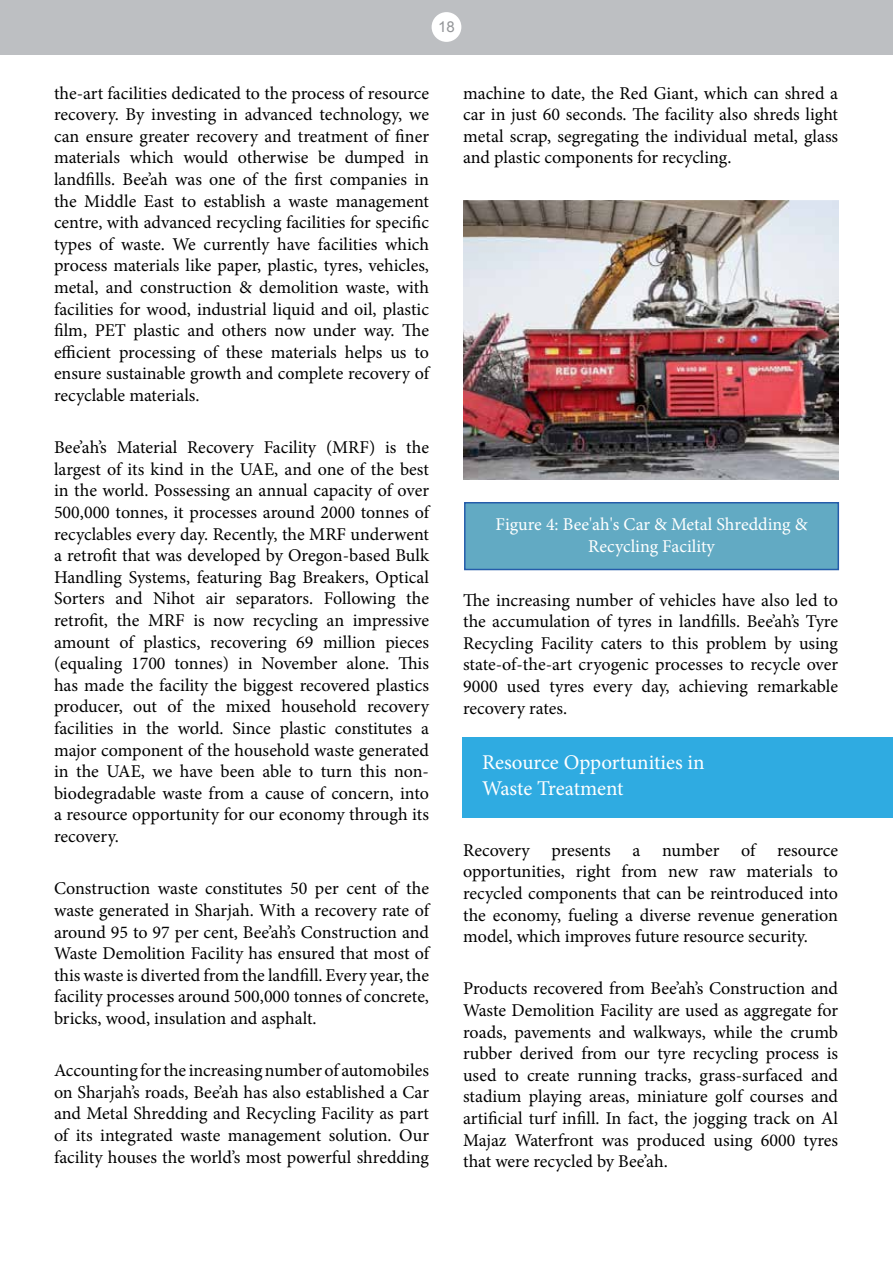
<style>
.page{position:relative;width:893px;height:1263px;background:#fff}
.page>*{position:absolute;margin:0;border:0;box-sizing:border-box;transform-origin:0 0}
.t1{font:21px/25.2px "Minion Pro";color:#fff}
.t2{font:18px/21.6px "Minion Pro";color:#000;text-align:justify}
.t3{font:18px/21.6px "Minion Pro";color:#fff;text-align:center}
.t4{font:15px "Arial";color:#939598}
</style>
<div class="page">
<div style="left:0;top:0;width:893px;height:54px;background:#bdbfc2"></div>
<div style="left:432px;top:12px;width:29px;height:30px;background:#fff;border-radius:50%"></div>
<img style="left:464px;top:201px;width:375px;height:279px">
<div style="left:464px;top:502px;width:375px;height:68px;background:#62aac3;border:2px solid #255caa"></div>
<div style="left:463px;top:737px;width:430px;height:80px;background:#2fabe1"></div>
<p class="t4" style="left:438px;top:17px;width:18px">18</p>
<p class="t2" style="left:54px;top:82px;width:377px">the-art facilities dedicated to the process of resource recovery. By investing in advanced technology, we can ensure greater recovery and treatment of finer materials which would otherwise be dumped in landfills. Bee’ah was one of the first companies in the Middle East to establish a waste management centre, with advanced recycling facilities for specific types of waste. We currently have facilities which process materials like paper, plastic, tyres, vehicles, metal, and construction &amp; demolition waste, with facilities for wood, industrial liquid and oil, plastic film, PET plastic and others now under way. The efficient processing of these materials helps us to ensure sustainable growth and complete recovery of recyclable materials.</p>
<p class="t2" style="left:54px;top:437px;width:377px">Bee’ah’s Material Recovery Facility (MRF) is the largest of its kind in the UAE, and one of the best in the world. Possessing an annual capacity of over 500,000 tonnes, it processes around 2000 tonnes of recyclables every day. Recently, the MRF underwent a retrofit that was developed by Oregon-based Bulk Handling Systems, featuring Bag Breakers, Optical Sorters and Nihot air separators. Following the retrofit, the MRF is now recycling an impressive amount of plastics, recovering 69 million pieces (equaling 1700 tonnes) in November alone. This has made the facility the biggest recovered plastics producer, out of the mixed household recovery facilities in the world. Since plastic constitutes a major component of the household waste generated in the UAE, we have been able to turn this non&shy;biodegradable waste from a cause of concern, into a resource opportunity for our economy through its recovery.</p>
<p class="t2" style="left:54px;top:878px;width:377px">Construction waste constitutes 50 per cent of the waste generated in Sharjah. With a recovery rate of around 95 to 97 per cent, Bee’ah’s Construction and Waste Demolition Facility has ensured that most of this waste is diverted from the landfill. Every year, the facility processes around 500,000 tonnes of concrete, bricks, wood, insulation and asphalt.</p>
<p class="t2" style="left:54px;top:1060px;width:377px">Accounting for the increasing number of automobiles on Sharjah’s roads, Bee’ah has also established a Car and Metal Shredding and Recycling Facility as part of its integrated waste management solution. Our facility houses the world’s most powerful shredding</p>
<p class="t2" style="left:463px;top:82px;width:377px">machine to date, the Red Giant, which can shred a car in just 60 seconds. The facility also shreds light metal scrap, segregating the individual metal, glass and plastic components for recycling.</p>
<p class="t3" style="left:495px;top:513px;width:314px">Figure 4: Bee'ah's Car &amp; Metal Shredding &amp;<br>Recycling Facility</p>
<p class="t2" style="left:463px;top:589px;width:377px">The increasing number of vehicles have also led to the accumulation of tyres in landfills. Bee’ah’s Tyre Recycling Facility caters to this problem by using state-of-the-art cryogenic processes to recycle over 9000 used tyres every day, achieving remarkable recovery rates.</p>
<p class="t1" style="left:482px;top:750px;width:224px">Resource Opportunities in<br>Waste Treatment</p>
<p class="t2" style="left:463px;top:839px;width:377px">Recovery presents a number of resource opportunities, right from new raw materials to recycled components that can be reintroduced into the economy, fueling a diverse revenue generation model, which improves future resource security.</p>
<p class="t2" style="left:463px;top:978px;width:377px">Products recovered from Bee’ah’s Construction and Waste Demolition Facility are used as aggregate for roads, pavements and walkways, while the crumb rubber derived from our tyre recycling process is used to create running tracks, grass-surfaced and stadium playing areas, miniature golf courses and artificial turf infill. In fact, the jogging track on Al Majaz Waterfront was produced using 6000 tyres that were recycled by Bee’ah.</p>
</div>
